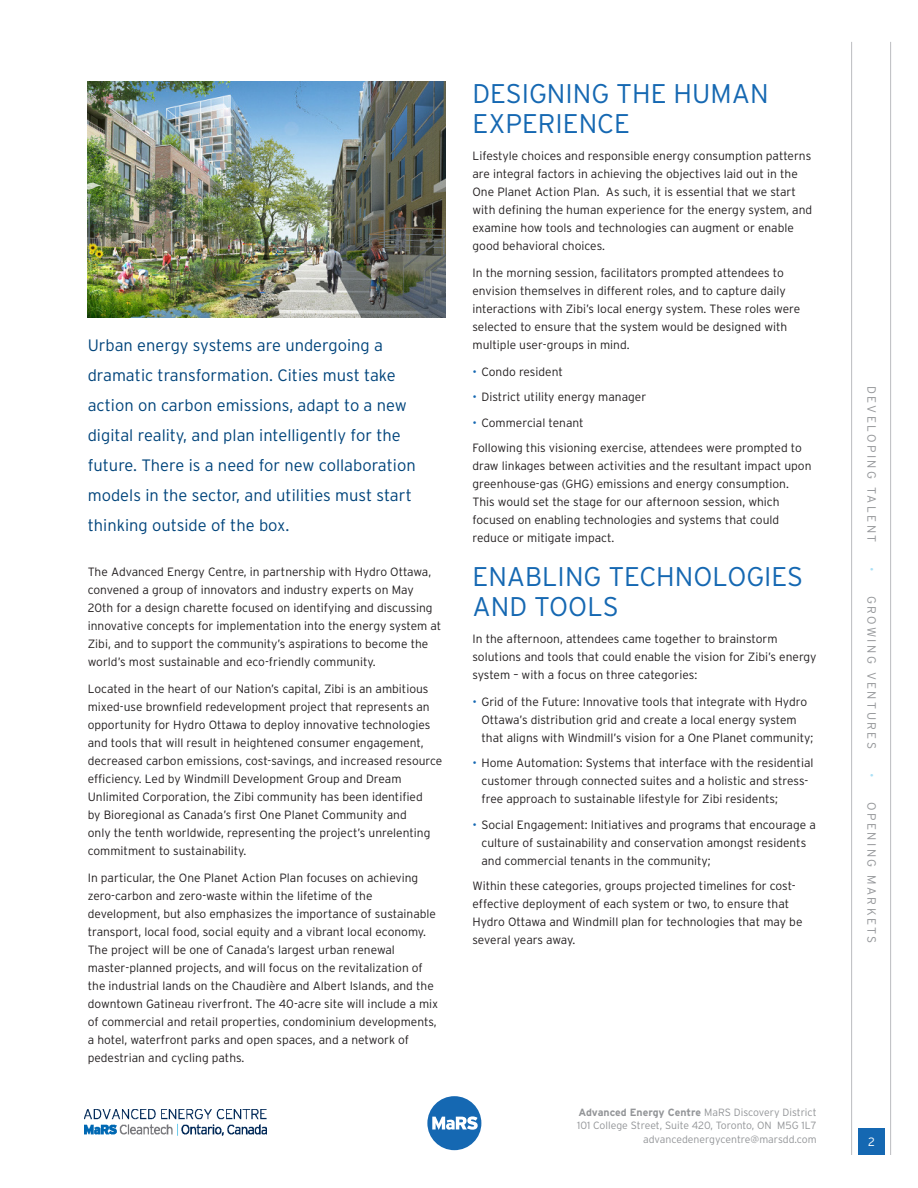
<style>
.page{position:relative;width:918px;height:1188px;background:#fff}
.page>*{position:absolute;margin:0;border:0;box-sizing:border-box;transform-origin:0 0}
.Heading_2{font:300 27px/30px "Interstate";color:#1568b2}
.intro_text{font:300 16.5px/30px "Interstate";color:#00447b}
.Body_Copy{font:300 12px/18px "Interstate";color:#231f20}
.t1{font:300 12px "Interstate";letter-spacing:.2em;color:#939598}
.Body_Copy-2{font:300 12px "Interstate";color:#fff}
.t2{font:300 10.5px/13.5px "Interstate";color:#939598;text-align:right}
.s1{color:#1568b2}
.s2{font-weight:700}
.s3{color:#aae0f6}
</style>
<div class="page">
<div style="left:858px;top:1128px;width:27px;height:27px;background:#1568b2"></div>
<div style="left:427px;top:1096px;width:54px;height:54px;background:#1568b2;border-radius:50%"></div>
<svg style="left:432px;top:1116px;width:46px;height:14px"></svg>
<hr style="left:851px;top:42px;width:1px;height:1113px;background:#bcbdc0">
<hr style="left:890px;top:42px;width:1px;height:1113px;background:#bcbdc0">
<img style="left:84px;top:1109px;width:183px;height:27px">
<img style="left:88px;top:81px;width:358px;height:237px">
<p class="intro_text" style="left:88px;top:330px;width:330px">Urban energy systems are undergoing a dramatic transformation. Cities must take action on carbon emissions, adapt to a new digital reality, and plan intelligently for the future. There is a need for new collaboration models in the sector, and utilities must start thinking outside of the box.</p>
<p class="Body_Copy" style="left:88px;top:562px;width:355px">The Advanced Energy Centre, in partnership with Hydro Ottawa, convened a group of innovators and industry experts on May 20th for a design charette focused on identifying and discussing innovative concepts for implementation into the energy system at Zibi, and to support the community’s aspirations to become the world’s most sustainable and eco-friendly community.</p>
<p class="Body_Copy" style="left:88px;top:679px;width:356px">Located in the heart of our Nation’s capital, Zibi is an ambitious mixed-use brownfield redevelopment project that represents an opportunity for Hydro Ottawa to deploy innovative technologies and tools that will result in heightened consumer engagement, decreased carbon emissions, cost-savings, and increased resource efficiency. Led by Windmill Development Group and Dream Unlimited Corporation, the Zibi community has been identified<br>by Bioregional as Canada’s first One Planet Community and<br>only the tenth worldwide, representing the project’s unrelenting commitment to sustainability.</p>
<p class="Body_Copy" style="left:88px;top:868px;width:352px">In particular, the One Planet Action Plan focuses on achieving zero-carbon and zero-waste within the lifetime of the development, but also emphasizes the importance of sustainable transport, local food, social equity and a vibrant local economy.<br>The project will be one of Canada’s largest urban renewal master-planned projects, and will focus on the revitalization of the industrial lands on the Chaudière and Albert Islands, and the downtown Gatineau riverfront. The 40-acre site will include a mix of commercial and retail properties, condominium developments, a hotel, waterfront parks and open spaces, and a network of pedestrian and cycling paths.</p>
<p class="Heading_2" style="left:472px;top:78px;width:298px">DESIGNING THE HUMAN<br>EXPERIENCE</p>
<p class="Body_Copy" style="left:472px;top:146px;width:341px">Lifestyle choices and responsible energy consumption patterns are integral factors in achieving the objectives laid out in the One Planet Action Plan. As such, it is essential that we start with defining the human experience for the energy system, and examine how tools and technologies can augment or enable good behavioral choices.</p>
<p class="Body_Copy" style="left:472px;top:263px;width:329px">In the morning session, facilitators prompted attendees to envision themselves in different roles, and to capture daily interactions with Zibi’s local energy system. These roles were selected to ensure that the system would be designed with multiple user-groups in mind.</p>
<p class="Body_Copy" style="left:472px;top:362px;width:92px"><span class="s1">•</span> Condo resident</p>
<p class="Body_Copy" style="left:472px;top:388px;width:175px"><span class="s1">•</span> District utility energy manager</p>
<p class="Body_Copy" style="left:472px;top:413px;width:113px"><span class="s1">•</span> Commercial tenant</p>
<p class="Body_Copy" style="left:472px;top:439px;width:341px">Following this visioning exercise, attendees were prompted to draw linkages between activities and the resultant impact upon greenhouse-gas (GHG) emissions and energy consumption.<br>This would set the stage for our afternoon session, which focused on enabling technologies and systems that could reduce or mitigate impact.</p>
<p class="Heading_2" style="left:472px;top:561px;width:332px">ENABLING TECHNOLOGIES<br>AND TOOLS</p>
<p class="Body_Copy" style="left:472px;top:629px;width:346px">In the afternoon, attendees came together to brainstorm solutions and tools that could enable the vision for Zibi’s energy system – with a focus on three categories:</p>
<p class="Body_Copy" style="left:482px;top:692px;width:333px;text-indent:-9px"><span class="s1">•</span> Grid of the Future: Innovative tools that integrate with Hydro<br>Ottawa’s distribution grid and create a local energy system that aligns with Windmill’s vision for a One Planet community;</p>
<p class="Body_Copy" style="left:482px;top:754px;width:334px;text-indent:-9px"><span class="s1">•</span> Home Automation: Systems that interface with the residential customer through connected suites and a holistic and stress&shy;free approach to sustainable lifestyle for Zibi residents;</p>
<p class="Body_Copy" style="left:482px;top:815px;width:336px;text-indent:-9px"><span class="s1">•</span> Social Engagement: Initiatives and programs that encourage a culture of sustainability and conservation amongst residents and commercial tenants in the community;</p>
<p class="Body_Copy" style="left:472px;top:877px;width:332px">Within these categories, groups projected timelines for cost&shy;effective deployment of each system or two, to ensure that Hydro Ottawa and Windmill plan for technologies that may be several years away.</p>
<p class="t2" style="left:577px;top:1105px;width:241px"><span class="s2">Advanced Energy Centre</span> MaRS Discovery District<br>101 College Street, Suite 420, Toronto, ON M5G 1L7 advancedenergycentre@marsdd.com</p>
<p class="t1" style="left:879px;top:386px;width:158px;rotate:90deg">DEVELOPING TALENT</p>
<p class="t1" style="left:879px;top:567px;width:183px;rotate:90deg"><span class="s3">•</span> GROWING VENTURES</p>
<p class="t1" style="left:879px;top:773px;width:172px;rotate:90deg"><span class="s3">•</span> OPENING MARKETS</p>
<p class="Body_Copy-2" style="left:868px;top:1135px;width:8px">2</p>
</div>
